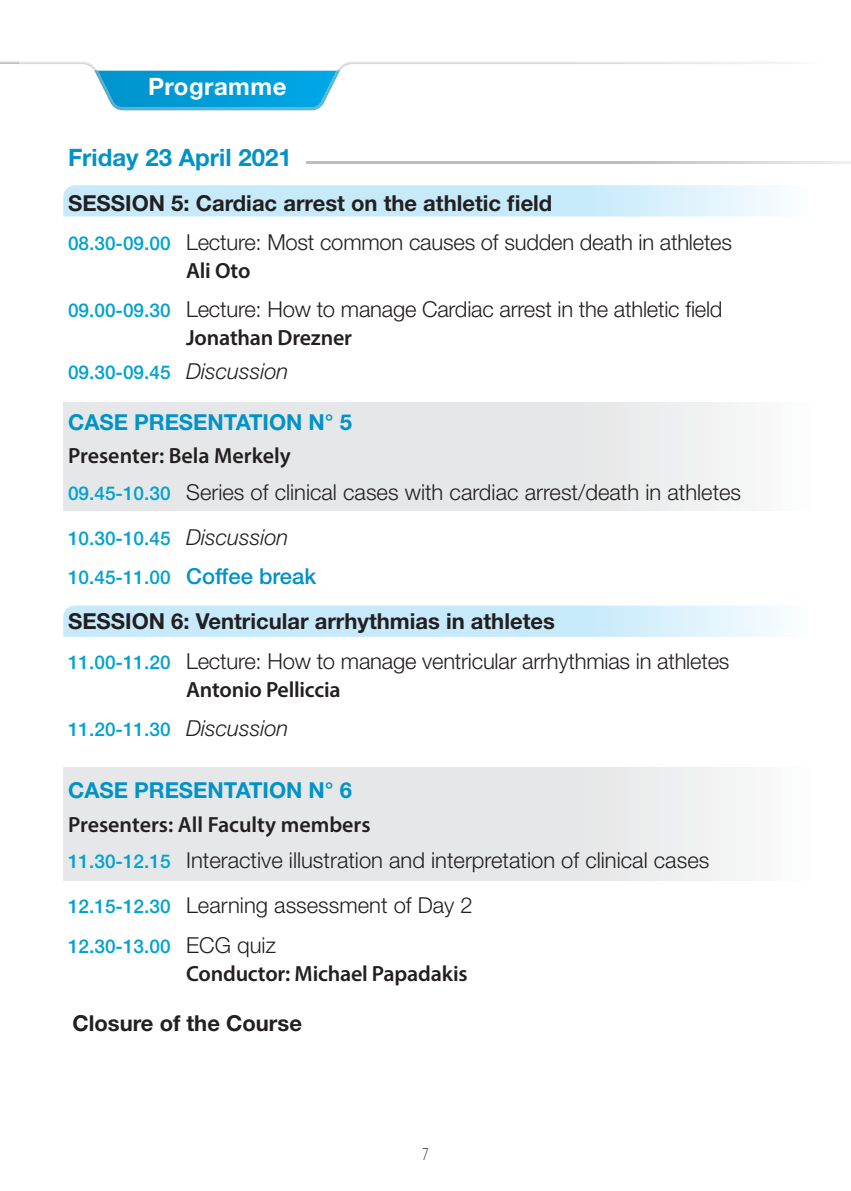
<style>
.page{position:relative;width:851px;height:1191px;background:#fff}
.page>*{position:absolute;margin:0;border:0;box-sizing:border-box;transform-origin:0 0}
.t1{font:700 24px "Helvetica Neue LT";color:#0092c8}
.t2{font:700 24px "Helvetica Neue LT";letter-spacing:.02em;color:#fff}
.t3{font:300 22px/39.4px "Helvetica Neue LT";letter-spacing:-.01em;color:#231f20}
.t4{font:600 22px "Myriad Pro";letter-spacing:-.01em;color:#231f20}
.t5{font:700 22px "Helvetica Neue LT";color:#0092c8}
.t6{font:700 22px "Helvetica Neue LT";color:#231f20}
.t7{font:500 19px/39.4px "Helvetica Neue LT";color:#00a1d1}
.t8{font:300 18px "Myriad Pro";color:#231f20;scale:.75 1}
.s1{font-weight:700}
.s2{font-weight:500;font-size:19px;color:#00a1d1}
.s3{font-weight:300;font-style:italic;font-size:22px;color:#231f20}
.s4{font-size:22px;color:#0092c8}
.s5{font-weight:300;font-size:22px;color:#231f20}
</style>
<div class="page">
<svg style="left:0;top:61px;width:792px;height:3px"></svg>
<svg style="left:84px;top:64px;width:266px;height:47px"></svg>
<svg style="left:306px;top:162px;width:544px;height:2px"></svg>
<svg style="left:63px;top:185px;width:715px;height:31px;background:#cdecfb"></svg>
<svg style="left:63px;top:605px;width:715px;height:32px;background:#ceecfb"></svg>
<div style="left:63px;top:403px;width:787px;height:107px;background:linear-gradient(to right,#e0e1e3,#f5f5f5)"></div>
<div style="left:63px;top:767px;width:787px;height:113px;background:linear-gradient(to right,#e0e1e3,#f5f5f5)"></div>
<p class="t2" style="left:148px;top:78px;width:140px">Programme</p>
<p class="t1" style="left:68px;top:148px;width:225px">Friday 23 April 2021</p>
<p class="t3" style="left:68px;top:186px;width:665px"><span class="s1">SESSION 5: Cardiac arrest on the athletic field<br></span><span class="s2">08.30-09.00</span> Lecture: Most common causes of sudden death in athletes</p>
<p class="t4" style="left:186px;top:262px;width:66px">Ali Oto</p>
<p class="t3" style="left:68px;top:292px;width:656px"><span class="s2">09.00-09.30</span> Lecture: How to manage Cardiac arrest in the athletic field</p>
<p class="t4" style="left:186px;top:330px;width:167px">Jonathan Drezner</p>
<p class="t7" style="left:68px;top:355px;width:222px">09.30-09.45 <span class="s3">Discussion</span></p>
<p class="t5" style="left:68px;top:414px;width:285px">CASE PRESENTATION N° 5</p>
<p class="t4" style="left:68px;top:448px;width:224px">Presenter: Bela Merkely</p>
<p class="t3" style="left:68px;top:475px;width:674px"><span class="s2">09.45-10.30</span> Series of clinical cases with cardiac arrest/death in athletes</p>
<p class="t7" style="left:68px;top:521px;width:250px">10.30-10.45 <span class="s3">Discussion<br></span>10.45-11.00 <span class="s4">Coffee break</span></p>
<p class="t3" style="left:68px;top:604px;width:662px"><span class="s1">SESSION 6: Ventricular arrhythmias in athletes<br></span><span class="s2">11.00-11.20</span> Lecture: How to manage ventricular arrhythmias in athletes</p>
<p class="t4" style="left:186px;top:681px;width:156px">Antonio Pelliccia</p>
<p class="t7" style="left:68px;top:712px;width:222px">11.20-11.30 <span class="s3">Discussion</span></p>
<p class="t5" style="left:68px;top:782px;width:285px">CASE PRESENTATION N° 6</p>
<p class="t4" style="left:68px;top:816px;width:304px">Presenters: All Faculty members</p>
<p class="t3" style="left:68px;top:840px;width:642px;line-height:45px"><span class="s2">11.30-12.15</span> Interactive illustration and interpretation of clinical cases<br><span class="s2">12.15-12.30</span> Learning assessment of Day 2</p>
<p class="t7" style="left:68px;top:928px;width:209px">12.30-13.00 <span class="s5">ECG quiz</span></p>
<p class="t4" style="left:186px;top:965px;width:283px">Conductor: Michael Papadakis</p>
<p class="t6" style="left:72px;top:1015px;width:231px">Closure of the Course</p>
<p class="t8" style="left:422px;top:1146px;width:10px">7</p>
</div>
